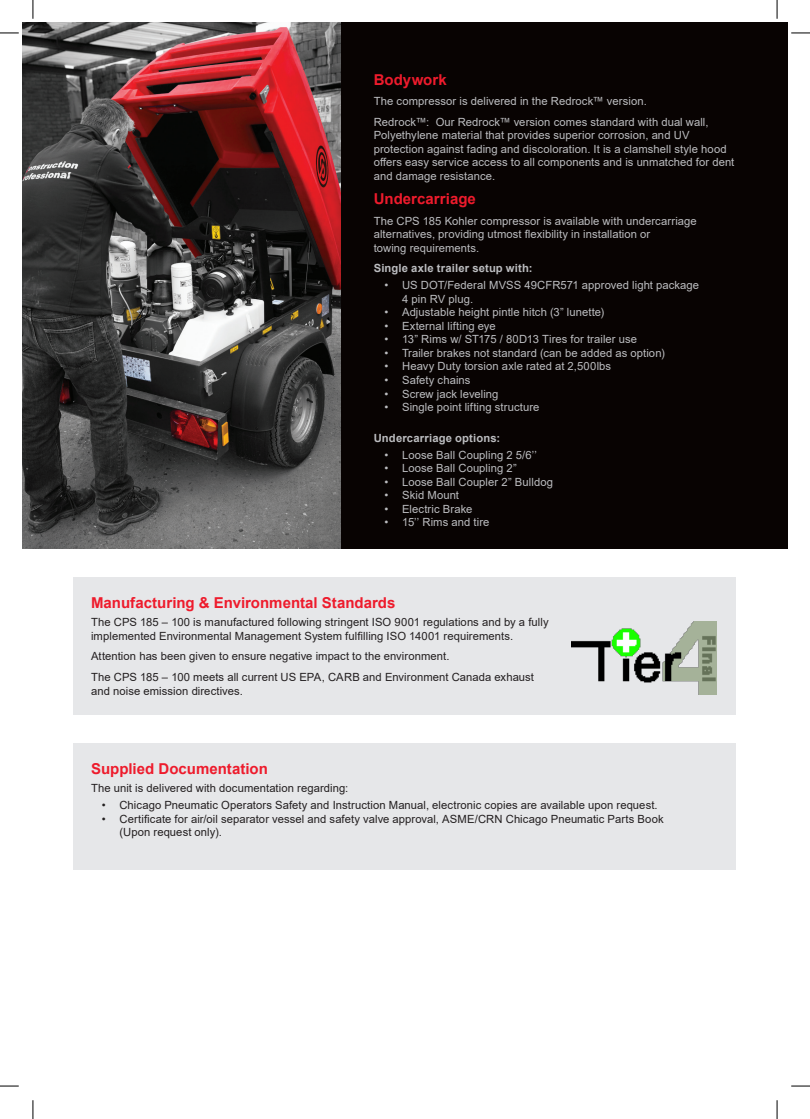
<style>
.page{position:relative;width:810px;height:1119px;background:#fff}
.page>*{position:absolute;margin:0;border:0;box-sizing:border-box;transform-origin:0 0}
.t1{font:700 15px "Arial";color:#ee1b2c}
.t2{font:11.25px/13.5px "Arial";letter-spacing:.005em;color:#bcbdc0}
.t3{font:11.25px/13.5px "Arial";letter-spacing:.005em;color:#231f20}
.t4{font:700 11.25px "Arial";letter-spacing:.015em;color:#bcbdc0}
</style>
<div class="page">
<div style="left:74px;top:577px;width:662px;height:137px;background:#e6e7e9"></div>
<div style="left:74px;top:742px;width:662px;height:127px;background:#e6e7e9"></div>
<div style="left:341px;top:22px;width:447px;height:526px;background:#080302"></div>
<img style="left:22px;top:22px;width:319px;height:526px">
<img style="left:571px;top:621px;width:146px;height:73px">
<svg style="left:0;top:32px;width:19px;height:2px"></svg>
<svg style="left:791px;top:32px;width:19px;height:2px"></svg>
<svg style="left:0;top:1085px;width:19px;height:1px"></svg>
<svg style="left:791px;top:1085px;width:19px;height:1px"></svg>
<svg style="left:32px;top:0;width:2px;height:19px"></svg>
<svg style="left:32px;top:1100px;width:2px;height:18px"></svg>
<svg style="left:776px;top:0;width:2px;height:19px"></svg>
<svg style="left:776px;top:1100px;width:2px;height:18px"></svg>
<h1 class="t1" style="left:374px;top:69px;width:74px">Bodywork</h1>
<p class="t2" style="left:374px;top:91px;width:336px;line-height:20.6px">The compressor is delivered in the Redrock™ version.<br>Redrock™: Our Redrock™ version comes standard with dual wall,</p>
<p class="t2" style="left:374px;top:128px;width:362px">Polyethylene material that provides superior corrosion, and UV protection against fading and discoloration. It is a clamshell style hood offers easy service access to all components and is unmatched for dent and damage resistance.</p>
<p class="t2" style="left:374px;top:214px;width:325px">The CPS 185 Kohler compressor is available with undercarriage alternatives, providing utmost flexibility in installation or<br>towing requirements.</p>
<p class="t4" style="left:374px;top:260px;width:160px">Single axle trailer setup with:</p>
<p class="t2" style="left:402px;top:278px;width:299px;text-indent:-18px">• US DOT/Federal MVSS 49CFR571 approved light package<br>4 pin RV plug.</p>
<p class="t2" style="left:384px;top:305px;width:221px">• Adjustable height pintle hitch (3” lunette)</p>
<p class="t2" style="left:384px;top:319px;width:113px">• External lifting eye</p>
<p class="t2" style="left:384px;top:332px;width:254px">• 13” Rims w/ ST175 / 80D13 Tires for trailer use</p>
<p class="t2" style="left:384px;top:346px;width:282px">• Trailer brakes not standard (can be added as option)</p>
<p class="t2" style="left:384px;top:359px;width:228px">• Heavy Duty torsion axle rated at 2,500lbs</p>
<p class="t2" style="left:384px;top:373px;width:88px">• Safety chains</p>
<p class="t2" style="left:384px;top:386px;width:116px">• Screw jack leveling</p>
<p class="t2" style="left:384px;top:400px;width:157px">• Single point lifting structure</p>
<p class="t4" style="left:374px;top:429px;width:128px">Undercarriage options:</p>
<p class="t2" style="left:384px;top:448px;width:154px">• Loose Ball Coupling 2 5/6’’</p>
<p class="t2" style="left:384px;top:461px;width:134px">• Loose Ball Coupling 2”</p>
<p class="t2" style="left:384px;top:475px;width:170px">• Loose Ball Coupler 2” Bulldog</p>
<p class="t2" style="left:384px;top:488px;width:76px">• Skid Mount</p>
<p class="t2" style="left:384px;top:502px;width:90px">• Electric Brake</p>
<p class="t2" style="left:384px;top:515px;width:106px">• 15’’ Rims and tire</p>
<h1 class="t1" style="left:374px;top:188px;width:104px">Undercarriage</h1>
<h1 class="t1" style="left:91px;top:592px;width:306px">Manufacturing &amp; Environmental Standards</h1>
<p class="t3" style="left:91px;top:615px;width:459px">The CPS 185 – 100 is manufactured following stringent ISO 9001 regulations and by a fully implemented Environmental Management System fulfilling ISO 14001 requirements.</p>
<p class="t3" style="left:91px;top:646px;width:444px;line-height:20.6px">Attention has been given to ensure negative impact to the environment.<br>The CPS 185 – 100 meets all current US EPA, CARB and Environment Canada exhaust</p>
<p class="t3" style="left:91px;top:683px;width:153px">and noise emission directives.</p>
<h1 class="t1" style="left:91px;top:758px;width:178px">Supplied Documentation</h1>
<p class="t3" style="left:91px;top:781px;width:259px">The unit is delivered with documentation regarding:</p>
<p class="t3" style="left:102px;top:798px;width:557px">• Chicago Pneumatic Operators Safety and Instruction Manual, electronic copies are available upon request.</p>
<p class="t3" style="left:119px;top:811px;width:546px;text-indent:-18px">• Certificate for air/oil separator vessel and safety valve approval, ASME/CRN Chicago Pneumatic Parts Book (Upon request only).</p>
</div>
